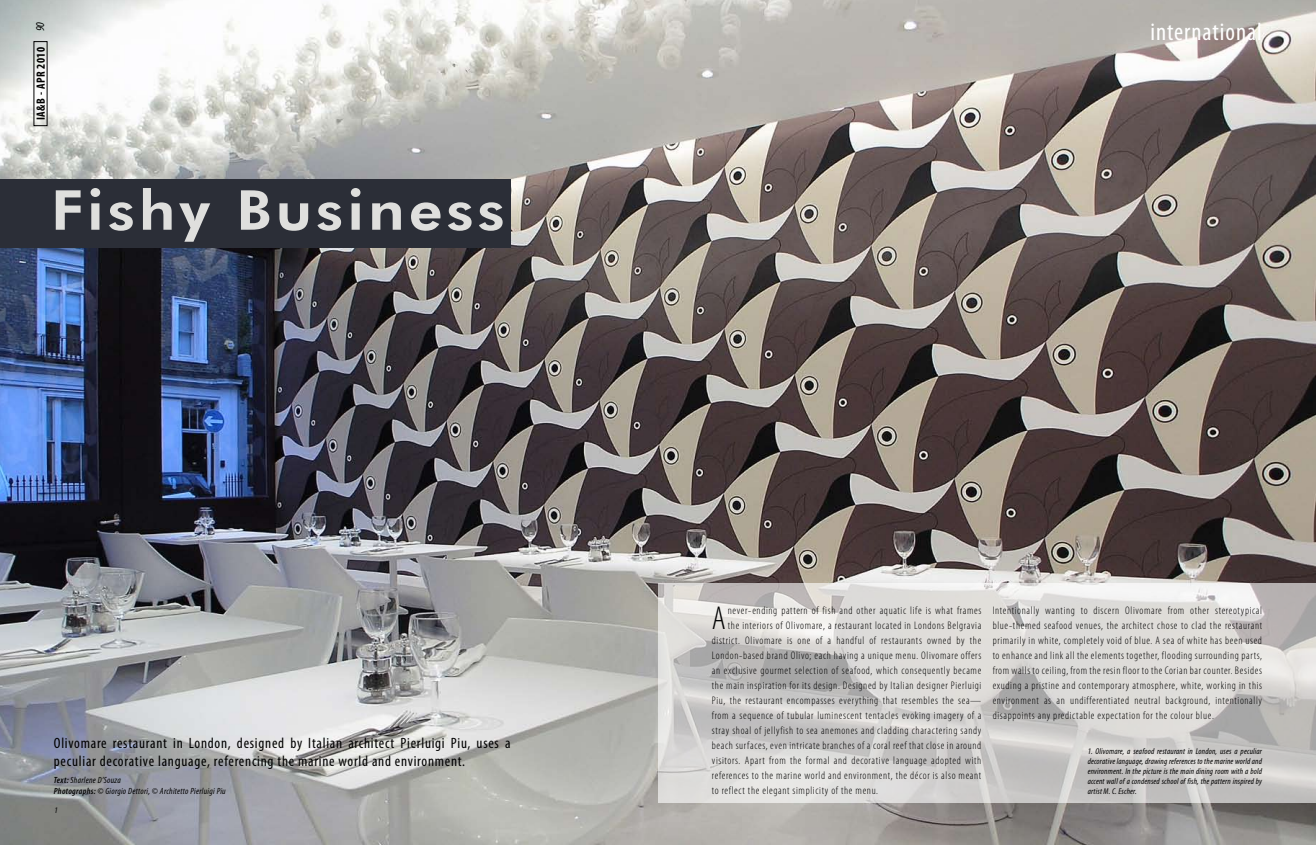
<style>
.page{position:relative;width:1316px;height:845px;background:#fff}
.page>*{position:absolute;margin:0;border:0;box-sizing:border-box;transform-origin:0 0}
.t1{font:800 55.1px "Futura BT";letter-spacing:.07em;color:#dfdfdd;scale:1.07 1}
.t2{font:300 condensed 33.3px "Myriad Pro";color:#000}
.t3{font:condensed 25px "Myriad Pro";letter-spacing:.04em;color:#fff}
.t4{font:condensed 15px/18px "Myriad Pro";letter-spacing:.05em;color:#000}
.t5{font:700 condensed 12px "Myriad Pro";letter-spacing:.04em;color:#000}
.t6{font:italic condensed 12px "Myriad Pro";color:#000}
.t7{font:300 condensed 11px/15px "Myriad Pro";letter-spacing:.06em;color:#000;text-align:justify}
.t8{font:italic condensed 9px/11px "Myriad Pro";letter-spacing:.03em;color:#000}
.t9{font:italic condensed 8.5px/10px "Myriad Pro";letter-spacing:.02em;color:#000;text-align:justify}
.s1{font-weight:600}
</style>
<div class="page">
<img style="left:0;top:0;width:1315px;height:845px">
<div style="left:0;top:180px;width:510px;height:68px;background:#2b2e37"></div>
<svg style="left:658px;top:583px;width:657px;height:219px;background:#d3d2d0"></svg>
<p class="t6" style="left:33px;top:31px;width:11px;rotate:-90deg">90</p>
<p class="t3" style="left:1150px;top:17px;width:113px">international</p>
<p class="t5" style="left:33px;top:120px;width:75px;rotate:-90deg">IA&amp;B - APR 2010</p>
<p class="t1" style="left:51px;top:177px;width:425px">Fishy Business</p>
<p class="t4" style="left:54px;top:734px;width:458px">Olivomare restaurant in London, designed by Italian architect Pierluigi Piu, uses a peculiar decorative language, referencing the marine world and environment.</p>
<p class="t8" style="left:54px;top:774px;width:173px"><span class="s1">Text:</span> Sharlene D’Souza<br><span class="s1">Photographs:</span> © Giorgio Dettori, © Architetto Pierluigi Piu</p>
<p class="t9" style="left:55px;top:805px;width:5px">1</p>
<p class="t2" style="left:711px;top:598px;width:16px">A</p>
<p class="t7" style="left:727px;top:603px;width:255px">never-ending pattern of fish and other aquatic life is what frames</p>
<p class="t7" style="left:727px;top:618px;width:255px">the interiors of Olivomare, a restaurant located in Londons Belgravia</p>
<p class="t7" style="left:711px;top:633px;width:271px">district. Olivomare is one of a handful of restaurants owned by the</p>
<p class="t7" style="left:711px;top:648px;width:271px">London-based brand Olivo; each having a unique menu. Olivomare offers</p>
<p class="t7" style="left:711px;top:663px;width:271px">an exclusive gourmet selection of seafood, which consequently became</p>
<p class="t7" style="left:711px;top:678px;width:271px">the main inspiration for its design. Designed by Italian designer Pierluigi</p>
<p class="t7" style="left:711px;top:693px;width:271px">Piu, the restaurant encompasses everything that resembles the sea—</p>
<p class="t7" style="left:711px;top:708px;width:271px">from a sequence of tubular luminescent tentacles evoking imagery of a</p>
<p class="t7" style="left:711px;top:723px;width:271px">stray shoal of jellyfish to sea anemones and cladding charactering sandy</p>
<p class="t7" style="left:711px;top:738px;width:271px">beach surfaces, even intricate branches of a coral reef that close in around</p>
<p class="t7" style="left:711px;top:753px;width:271px">visitors. Apart from the formal and decorative language adopted with</p>
<p class="t7" style="left:711px;top:768px;width:271px">references to the marine world and environment, the décor is also meant</p>
<p class="t7" style="left:711px;top:783px;width:168px">to reflect the elegant simplicity of the menu.</p>
<p class="t7" style="left:992px;top:602px;width:271px">Intentionally wanting to discern Olivomare from other stereotypical blue-themed seafood venues, the architect chose to clad the restaurant primarily in white, completely void of blue. A sea of white has been used to enhance and link all the elements together, flooding surrounding parts, from walls to ceiling, from the resin floor to the Corian bar counter. Besides exuding a pristine and contemporary atmosphere, white, working in this environment as an undifferentiated neutral background, intentionally disappoints any predictable expectation for the colour blue.</p>
<p class="t9" style="left:1087px;top:746px;width:176px">1. Olivomare, a seafood restaurant in London, uses a peculiar decorative language, drawing references to the marine world and environment. In the picture is the main dining room with a bold accent wall of a condensed school of fish, the pattern inspired by artist M. C. Escher.</p>
</div>
